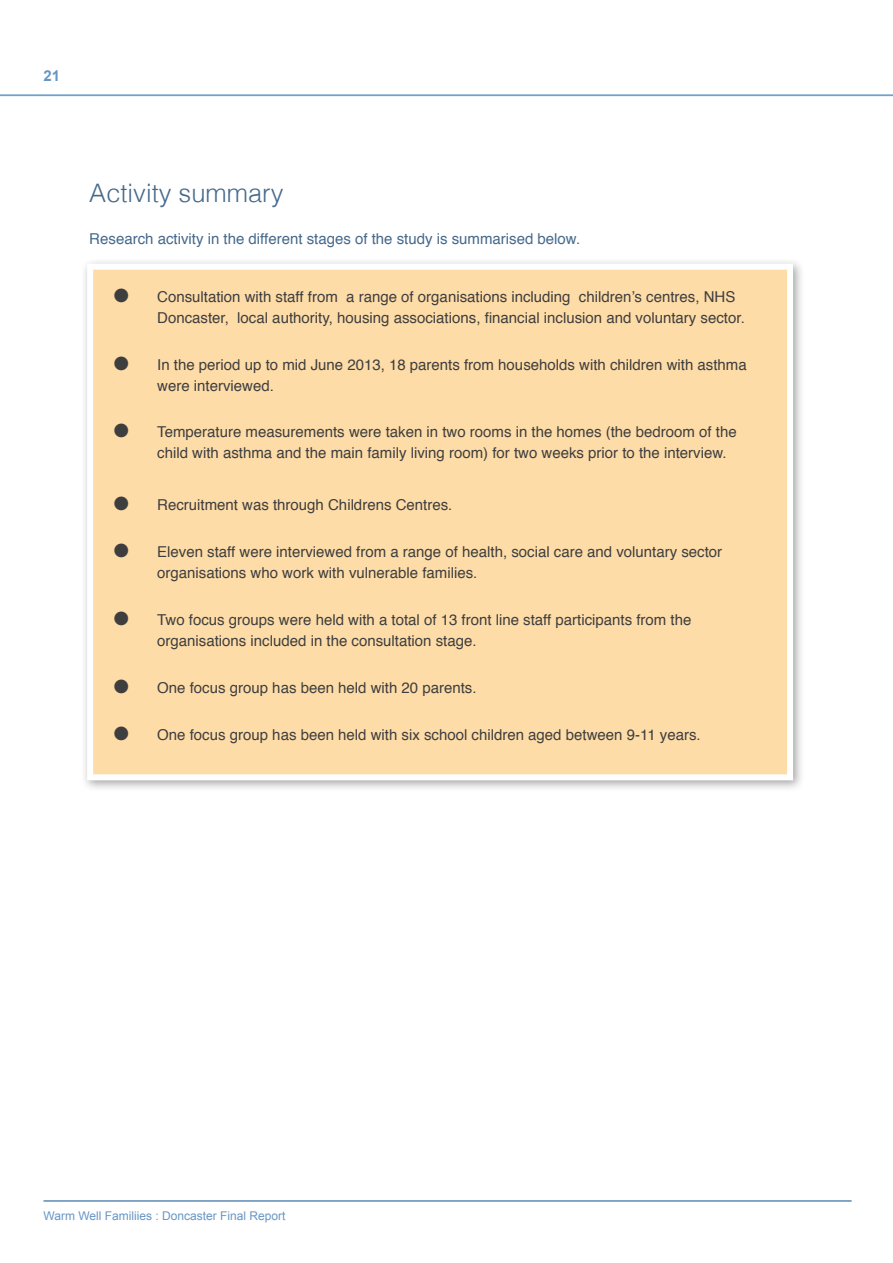
<style>
.page{position:relative;width:893px;height:1263px;background:#fff}
.page>*{position:absolute;margin:0;border:0;box-sizing:border-box;transform-origin:0 0}
.t1{font:300 25.5px "Helvetica";color:#45698b}
.t2{font:15px/21px "Helvetica";color:#3e3e3f}
.t3{font:15px "Helvetica";color:#45698b}
.t4{font:700 15px "Arial";color:#6696c5}
.t5{font:12px "Arial";color:#6696c5}
</style>
<div class="page">
<hr style="left:0;top:94px;width:893px;height:1px;background:#679ac8">
<hr style="left:0;top:95px;width:893px;height:1px;background:#679ac8">
<hr style="left:44px;top:1200px;width:807px;height:1px;background:#679ac8">
<div style="left:81px;top:258px;width:724px;height:534px;background:#231f20;opacity:.4"></div>
<div style="left:87px;top:264px;width:706px;height:516px;background:#fedca7;border:6px solid #fff"></div>
<p class="t4" style="left:44px;top:66px;width:18px">21</p>
<h1 class="t1" style="left:89px;top:171px;width:196px">Activity summary</h1>
<p class="t3" style="left:89px;top:227px;width:492px">Research activity in the different stages of the study is summarised below.</p>
<p class="t2" style="left:157px;top:286px;width:589px;text-indent:-44px">● Consultation with staff from a range of organisations including children’s centres, NHS<br>Doncaster, local authority, housing associations, financial inclusion and voluntary sector.</p>
<p class="t2" style="left:157px;top:354px;width:591px;text-indent:-44px">● In the period up to mid June 2013, 18 parents from households with children with asthma were interviewed.</p>
<p class="t2" style="left:157px;top:422px;width:581px;text-indent:-44px">● Temperature measurements were taken in two rooms in the homes (the bedroom of the child with asthma and the main family living room) for two weeks prior to the interview.</p>
<p class="t2" style="left:114px;top:495px;width:340px">● Recruitment was through Childrens Centres.</p>
<p class="t2" style="left:157px;top:542px;width:566px;text-indent:-44px">● Eleven staff were interviewed from a range of health, social care and voluntary sector organisations who work with vulnerable families.</p>
<p class="t2" style="left:157px;top:610px;width:536px;text-indent:-44px">● Two focus groups were held with a total of 13 front line staff participants from the organisations included in the consultation stage.</p>
<p class="t2" style="left:114px;top:678px;width:364px">● One focus group has been held with 20 parents.</p>
<p class="t2" style="left:114px;top:725px;width:588px">● One focus group has been held with six school children aged between 9-11 years.</p>
<p class="t5" style="left:44px;top:1208px;width:244px">Warm Well Familiies : Doncaster Final Report</p>
</div>
